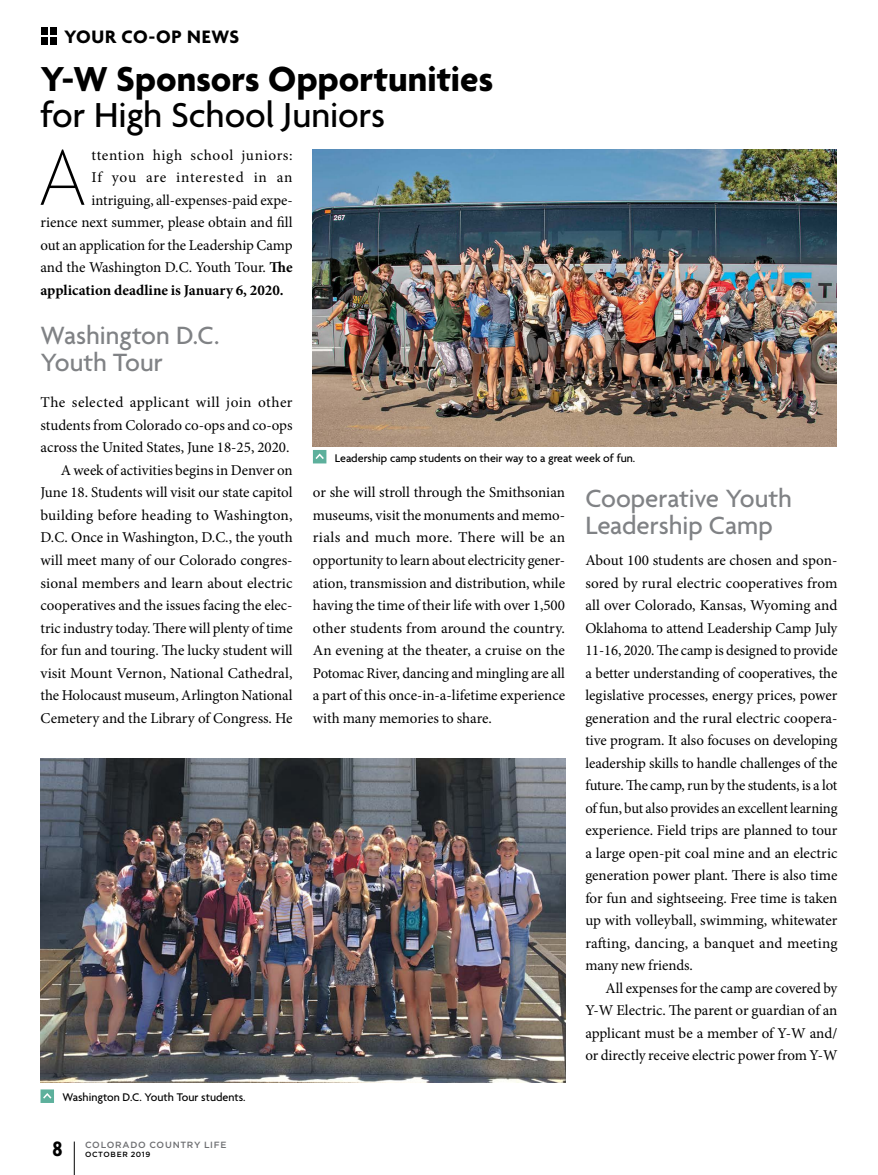
<style>
.page{position:relative;width:878px;height:1175px;background:#fff}
.page>*{position:absolute;margin:0;border:0;box-sizing:border-box;transform-origin:0 0}
.t1{font:100 85.5px "Agenda";color:#000}
.t2{font:700 37.5px "Agenda";color:#000}
.t3{font:500 37.5px "Agenda";letter-spacing:-.005em;color:#000}
.t4{font:500 27px/27px "Agenda";letter-spacing:-.005em;color:#808285}
.t5{font:700 condensed 22.5px "Agenda";color:#000}
.t6{font:700 19.5px "Agenda";letter-spacing:.03em;color:#000}
.t7{font:15px/22.5px "Minion Pro";color:#000;text-align:justify}
.t8{font:700 15px "Minion Pro";color:#000}
.t9{font:15px "Minion Pro";letter-spacing:.04em;color:#000}
.t10{font:15px "Minion Pro";letter-spacing:.05em;color:#000}
.t11{font:500 12px "Agenda";color:#000}
.t12{font:500 9px "Gotham HTF";letter-spacing:.075em;color:#6d6e71}
.t13{font:500 7.5px "Gotham HTF";letter-spacing:.085em;color:#000}
.s1{font-weight:700}
</style>
<div class="page">
<img style="left:40px;top:759px;width:525px;height:323px">
<img style="left:313px;top:149px;width:523px;height:297px">
<svg style="left:40px;top:1089px;width:14px;height:13px"></svg>
<svg style="left:313px;top:450px;width:13px;height:13px"></svg>
<hr style="left:74px;top:1141px;width:1px;height:33px;background:#000">
<div style="left:50px;top:37px;width:7px;height:7px;background:#000"></div>
<div style="left:50px;top:28px;width:7px;height:7px;background:#000"></div>
<div style="left:41px;top:37px;width:7px;height:7px;background:#000"></div>
<div style="left:41px;top:28px;width:7px;height:7px;background:#000"></div>
<h3 class="t6" style="left:64px;top:26px;width:176px">YOUR CO-OP NEWS</h3>
<h2 class="t2" style="left:40px;top:59px;width:454px">Y-W Sponsors Opportunities</h2>
<h2 class="t3" style="left:40px;top:95px;width:346px">for High School Juniors</h2>
<h1 class="t1" style="left:38px;top:131px;width:51px">A</h1>
<p class="t9" style="left:92px;top:145px;width:202px">ttention high school juniors:</p>
<p class="t10" style="left:92px;top:167px;width:202px">If you are interested in an</p>
<p class="t7" style="left:92px;top:189px;width:202px">intriguing, all-expenses-paid expe-</p>
<p class="t7" style="left:40px;top:211px;width:254px">rience next summer, please obtain and fill</p>
<p class="t7" style="left:40px;top:234px;width:253px">out an application for the Leadership Camp</p>
<p class="t7" style="left:40px;top:256px;width:254px">and the Washington D.C. Youth Tour. <span class="s1">The</span></p>
<p class="t8" style="left:40px;top:279px;width:245px">application deadline is January 6, 2020.</p>
<h3 class="t4" style="left:40px;top:324px;width:180px">Washington D.C.<br>Youth Tour</h3>
<p class="t7" style="left:40px;top:391px;width:254px;text-align:right">The selected applicant will join other students from Colorado co-ops and co-ops across the United States, June 18-25, 2020.<br>A week of activities begins in Denver on June 18. Students will visit our state capitol building before heading to Washington, D.C. Once in Washington, D.C., the youth will meet many of our Colorado congres&shy;sional members and learn about electric cooperatives and the issues facing the elec&shy;tric industry today. There will plenty of time for fun and touring. The lucky student will visit Mount Vernon, National Cathedral, the Holocaust museum, Arlington National Cemetery and the Library of Congress. He</p>
<p class="t11" style="left:335px;top:452px;width:302px">Leadership camp students on their way to a great week of fun.</p>
<p class="t7" style="left:313px;top:481px;width:254px">or she will stroll through the Smithsonian museums, visit the monuments and memo&shy;rials and much more. There will be an opportunity to learn about electricity gener&shy;ation, transmission and distribution, while having the time of their life with over 1,500 other students from around the country.<br>An evening at the theater, a cruise on the Potomac River, dancing and mingling are all a part of this once-in-a-lifetime experience with many memories to share.</p>
<h3 class="t4" style="left:585px;top:486px;width:208px">Cooperative Youth<br>Leadership Camp</h3>
<p class="t7" style="left:585px;top:549px;width:254px">About 100 students are chosen and spon&shy;sored by rural electric cooperatives from all over Colorado, Kansas, Wyoming and Oklahoma to attend Leadership Camp July 11-16, 2020. The camp is designed to provide a better understanding of cooperatives, the legislative processes, energy prices, power generation and the rural electric coopera&shy;tive program. It also focuses on developing leadership skills to handle challenges of the future. The camp, run by the students, is a lot of fun, but also provides an excellent learning experience. Field trips are planned to tour a large open-pit coal mine and an electric generation power plant. There is also time for fun and sightseeing. Free time is taken up with volleyball, swimming, whitewater rafting, dancing, a banquet and meeting many new friends.</p>
<p class="t7" style="left:585px;top:976px;width:254px;text-indent:20px">All expenses for the camp are covered by Y-W Electric. The parent or guardian of an applicant must be a member of Y-W and/ or directly receive electric power from Y-W</p>
<p class="t11" style="left:62px;top:1090px;width:185px">Washington D.C. Youth Tour students.</p>
<h3 class="t5" style="left:52px;top:1136px;width:12px">8</h3>
<p class="t12" style="left:85px;top:1140px;width:143px">COLORADO COUNTRY LIFE</p>
<p class="t13" style="left:85px;top:1150px;width:67px">OCTOBER 2019</p>
</div>
